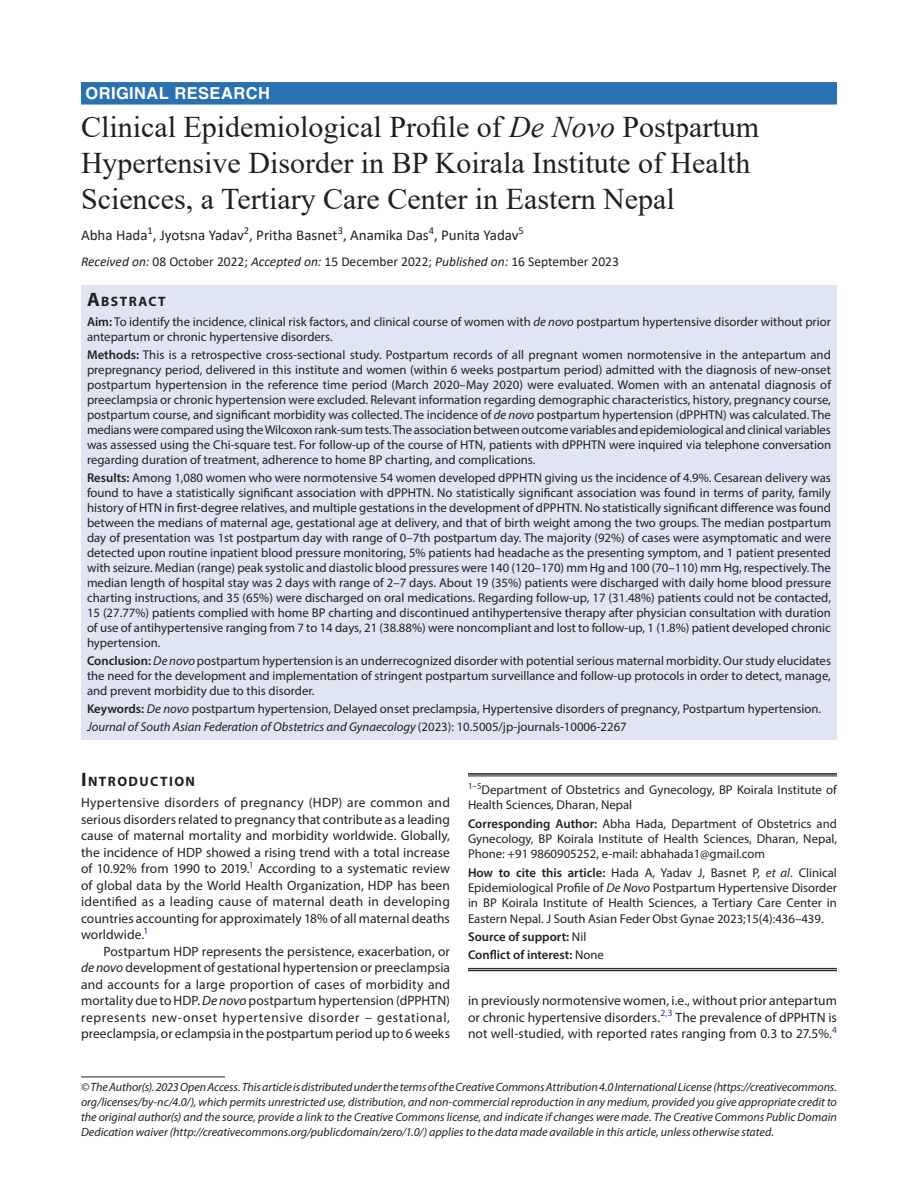
<style>
.page{position:relative;width:918px;height:1188px;background:#fff}
.page>*{position:absolute;margin:0;border:0;box-sizing:border-box;transform-origin:0 0}
.t1{font:30px/36px "Times New Roman";color:#231f20}
.ArticleType{font:700 16.5px "Helvetica LT Std";letter-spacing:.025em;color:#fff}
.AuthorName{font:15px "Calibri";color:#231f20}
.Head-1{font:700 13.65px "Myriad Pro";letter-spacing:.105em;color:#231f20}
.AbstractTitle{font:700 13.65px "Myriad Pro";letter-spacing:.105em;color:#231f20}
.Para-Indent{font:13.5px/16.5px "Myriad Pro";color:#231f20;text-align:justify}
.Para-NoIndent{font:13.5px/16.5px "Myriad Pro";letter-spacing:.005em;color:#231f20;text-align:justify}
.PAS_History{font:13.5px "Calibri";color:#231f20}
.Abstract-Para-first{font:12.75px/15px "Myriad Pro";color:#231f20;text-align:justify}
.How_to_Cite{font:12.75px/15.3px "Myriad Pro";color:#231f20;text-align:justify}
.Corresponding_Author{font:12.75px/15.3px "Myriad Pro";color:#231f20;text-align:justify}
.Keywords{font:12.75px "Myriad Pro";color:#231f20}
.JT_DOI{font:italic 12.75px "Myriad Pro";color:#231f20}
.Affiliation-first{font:12.75px/15.3px "Myriad Pro";color:#231f20}
.COI{font:600 12.75px "Myriad Pro";color:#231f20}
.Source{font:600 12.75px "Myriad Pro";color:#231f20}
.FootNote{font:italic 12px/15px "Myriad Pro";color:#231f20;text-align:justify}
.s1{font-style:italic}
.s2{font-size:19.5px}
.s3{font-weight:600}
.s4{font-style:normal}
.s5{font-weight:400}
</style>
<div class="page">
<div style="left:81px;top:82px;width:756px;height:23px;background:#2971b2"></div>
<div style="left:81px;top:286px;width:756px;height:25px;background:#dfe5f2"></div>
<div style="left:81px;top:310px;width:756px;height:40px;background:#dfe5f2"></div>
<div style="left:81px;top:343px;width:756px;height:130px;background:#dfe5f2"></div>
<div style="left:81px;top:466px;width:756px;height:190px;background:#dfe5f2"></div>
<div style="left:81px;top:649px;width:756px;height:55px;background:#dfe5f2"></div>
<div style="left:81px;top:697px;width:756px;height:25px;background:#dfe5f2"></div>
<div style="left:81px;top:715px;width:756px;height:25px;background:#dfe5f2"></div>
<hr style="left:81px;top:1077px;width:144px;height:1px;background:#231f20">
<hr style="left:468px;top:773px;width:369px;height:2px;background:#231f20">
<hr style="left:468px;top:776px;width:369px;height:1px;background:#231f20">
<hr style="left:468px;top:968px;width:369px;height:1px;background:#231f20">
<hr style="left:468px;top:970px;width:369px;height:1px;background:#231f20">
<p class="ArticleType" style="left:86px;top:83px;width:186px">ORIGINAL RESEARCH</p>
<p class="t1" style="left:81px;top:108px;width:680px">Clinical Epidemiological Profile of <span class="s1">De Novo</span> Postpartum<br>Hypertensive Disorder in BP Koirala Institute of Health<br>Sciences, a Tertiary Care Center in Eastern Nepal</p>
<p class="AuthorName" style="left:81px;top:225px;width:444px">Abha Hada<sup>1</sup>, Jyotsna Yadav<sup>2</sup>, Pritha Basnet<sup>3</sup>, Anamika Das<sup>4</sup>, Punita Yadav<sup>5</sup></p>
<p class="PAS_History" style="left:81px;top:252px;width:539px"><span class="s1">Received on:</span> 08 October 2022; <span class="s1">Accepted on:</span> 15 December 2022; <span class="s1">Published on:</span> 16 September 2023</p>
<p class="AbstractTitle" style="left:87px;top:293px;width:80px"><span class="s2">A</span>BSTRACT</p>
<p class="Abstract-Para-first" style="left:87px;top:314px;width:745px"><span class="s3">Aim:</span> To identify the incidence, clinical risk factors, and clinical course of women with <span class="s1">de novo</span> postpartum hypertensive disorder without prior antepartum or chronic hypertensive disorders.</p>
<p class="Abstract-Para-first" style="left:87px;top:347px;width:746px"><span class="s3">Methods:</span> This is a retrospective cross-sectional study. Postpartum records of all pregnant women normotensive in the antepartum and prepregnancy period, delivered in this institute and women (within 6 weeks postpartum period) admitted with the diagnosis of new-onset postpartum hypertension in the reference time period (March 2020–May 2020) were evaluated. Women with an antenatal diagnosis of preeclampsia or chronic hypertension were excluded. Relevant information regarding demographic characteristics, history, pregnancy course, postpartum course, and significant morbidity was collected. The incidence of <span class="s1">de novo</span> postpartum hypertension (dPPHTN) was calculated. The medians were compared using the Wilcoxon rank-sum tests. The association between outcome variables and epidemiological and clinical variables was assessed using the Chi-square test. For follow-up of the course of HTN, patients with dPPHTN were inquired via telephone conversation regarding duration of treatment, adherence to home BP charting, and complications.</p>
<p class="Abstract-Para-first" style="left:87px;top:470px;width:746px"><span class="s3">Results:</span> Among 1,080 women who were normotensive 54 women developed dPPHTN giving us the incidence of 4.9%. Cesarean delivery was found to have a statistically significant association with dPPHTN. No statistically significant association was found in terms of parity, family history of HTN in first-degree relatives, and multiple gestations in the development of dPPHTN. No statistically significant difference was found between the medians of maternal age, gestational age at delivery, and that of birth weight among the two groups. The median postpartum day of presentation was 1st postpartum day with range of 0–7th postpartum day. The majority (92%) of cases were asymptomatic and were detected upon routine inpatient blood pressure monitoring, 5% patients had headache as the presenting symptom, and 1 patient presented with seizure. Median (range) peak systolic and diastolic blood pressures were 140 (120–170) mm Hg and 100 (70–110) mm Hg, respectively. The median length of hospital stay was 2 days with range of 2–7 days. About 19 (35%) patients were discharged with daily home blood pressure charting instructions, and 35 (65%) were discharged on oral medications. Regarding follow-up, 17 (31.48%) patients could not be contacted, 15 (27.77%) patients complied with home BP charting and discontinued antihypertensive therapy after physician consultation with duration of use of antihypertensive ranging from 7 to 14 days, 21 (38.88%) were noncompliant and lost to follow-up, 1 (1.8%) patient developed chronic hypertension.</p>
<p class="Abstract-Para-first" style="left:87px;top:653px;width:746px"><span class="s3">Conclusion:</span> <span class="s1">De novo</span> postpartum hypertension is an underrecognized disorder with potential serious maternal morbidity. Our study elucidates the need for the development and implementation of stringent postpartum surveillance and follow-up protocols in order to detect, manage, and prevent morbidity due to this disorder.</p>
<p class="Keywords" style="left:87px;top:701px;width:736px"><span class="s3">Keywords:</span> <span class="s1">De novo</span> postpartum hypertension, Delayed onset preclampsia, Hypertensive disorders of pregnancy, Postpartum hypertension.</p>
<p class="JT_DOI" style="left:87px;top:719px;width:541px">Journal of South Asian Federation of Obstetrics and Gynaecology <span class="s4">(2023): 10.5005/jp-journals-10006-2267</span></p>
<p class="Head-1" style="left:81px;top:773px;width:116px"><span class="s2">I</span>NTRODUCTION</p>
<p class="Para-NoIndent" style="left:81px;top:794px;width:371px">Hypertensive disorders of pregnancy (HDP) are common and serious disorders related to pregnancy that contribute as a leading cause of maternal mortality and morbidity worldwide. Globally, the incidence of HDP showed a rising trend with a total increase of 10.92% from 1990 to 2019.<sup>1</sup> According to a systematic review of global data by the World Health Organization, HDP has been identified as a leading cause of maternal death in developing countries accounting for approximately 18% of all maternal deaths worldwide.<sup>1</sup></p>
<p class="Para-Indent" style="left:81px;top:943px;width:371px;text-indent:22px">Postpartum HDP represents the persistence, exacerbation, or <span class="s1">de novo</span> development of gestational hypertension or preeclampsia and accounts for a large proportion of cases of morbidity and mortality due to HDP. <span class="s1">De novo</span> postpartum hypertension (dPPHTN) represents new-onset hypertensive disorder – gestational, preeclampsia, or eclampsia in the postpartum period up to 6 weeks</p>
<p class="Affiliation-first" style="left:468px;top:782px;width:370px"><sup>1–5</sup>Department of Obstetrics and Gynecology, BP Koirala Institute of<br>Health Sciences, Dharan, Nepal</p>
<p class="Corresponding_Author" style="left:468px;top:816px;width:371px"><span class="s3">Corresponding Author:</span> Abha Hada, Department of Obstetrics and Gynecology, BP Koirala Institute of Health Sciences, Dharan, Nepal, Phone: +91 9860905252, e-mail: abhahada1@gmail.com</p>
<p class="How_to_Cite" style="left:468px;top:865px;width:371px"><span class="s3">How to cite this article:</span> Hada A, Yadav J, Basnet P, <span class="s1">et al</span>. Clinical Epidemiological Profile of <span class="s1">De Novo</span> Postpartum Hypertensive Disorder in BP Koirala Institute of Health Sciences, a Tertiary Care Center in Eastern Nepal. J South Asian Feder Obst Gynae 2023;15(4):436–439.</p>
<p class="Source" style="left:468px;top:928px;width:120px">Source of support: <span class="s5">Nil</span></p>
<p class="COI" style="left:468px;top:947px;width:137px">Conflict of interest: <span class="s5">None</span></p>
<p class="Para-Indent" style="left:468px;top:992px;width:371px">in previously normotensive women, i.e., without prior antepartum or chronic hypertensive disorders.<sup>2,3</sup> The prevalence of dPPHTN is not well-studied, with reported rates ranging from 0.3 to 27.5%.<sup>4</sup></p>
<p class="FootNote" style="left:81px;top:1079px;width:758px">© The Author(s). 2023 Open Access. This article is distributed under the terms of the Creative Commons Attribution 4.0 International License (https://creativecommons. org/licenses/by-nc/4.0/), which permits unrestricted use, distribution, and non-commercial reproduction in any medium, provided you give appropriate credit to the original author(s) and the source, provide a link to the Creative Commons license, and indicate if changes were made. The Creative Commons Public Domain Dedication waiver (http://creativecommons.org/publicdomain/zero/1.0/) applies to the data made available in this article, unless otherwise stated.</p>
</div>
